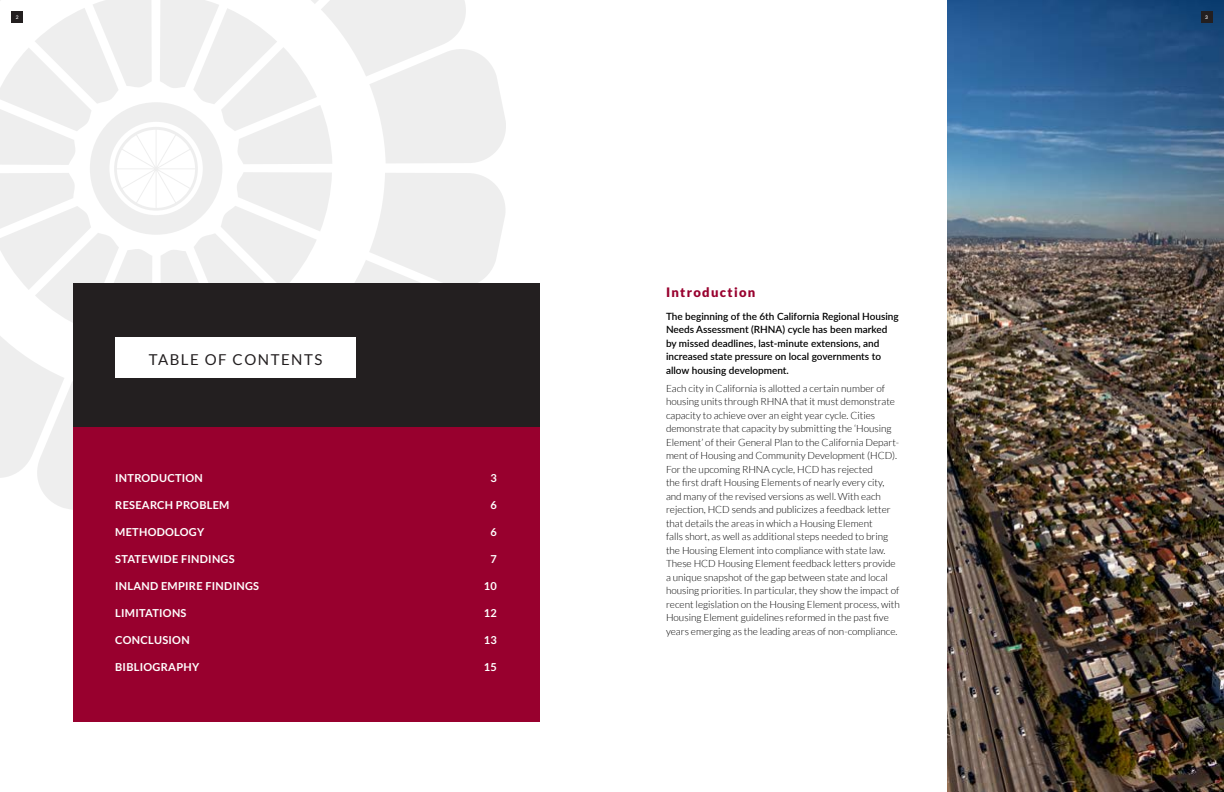
<style>
.page{position:relative;width:1224px;height:792px;background:#fff}
.page>*{position:absolute;margin:0;border:0;box-sizing:border-box;transform-origin:0 0}
.t1{font:15px "Lato";letter-spacing:.1em;color:#231f20}
.t2{font:900 13px "Lato";letter-spacing:.1em;color:#98002e}
.t3{font:700 11px "Lato";letter-spacing:.025em;color:#fff}
.t4{font:300 10px/13.5px "Lato";color:#000}
.t5{font:600 10px/13.5px "Lato";color:#000}
.t6{font:600 5px "Lato";color:#fff}
</style>
<div class="page">
<svg style="left:0;top:0;width:508px;height:510px"></svg>
<div style="left:73px;top:284px;width:466px;height:438px;background:#98002e"></div>
<div style="left:73px;top:284px;width:466px;height:144px;background:#231f20"></div>
<div style="left:115px;top:338px;width:241px;height:40px;background:#fff"></div>
<img style="left:948px;top:0;width:276px;height:792px">
<div style="left:12px;top:12px;width:11px;height:11px;background:#231f20"></div>
<div style="left:1201px;top:12px;width:11px;height:11px;background:#231f20"></div>
<p class="t6" style="left:16px;top:14px;width:4px">2</p>
<p class="t6" style="left:1205px;top:14px;width:4px">3</p>
<h1 class="t1" style="left:149px;top:351px;width:175px">TABLE OF CONTENTS</h1>
<p class="t3" style="left:115px;top:471px;width:89px">INTRODUCTION</p>
<p class="t3" style="left:490px;top:471px;width:8px">3</p>
<p class="t3" style="left:115px;top:498px;width:116px">RESEARCH PROBLEM</p>
<p class="t3" style="left:490px;top:498px;width:8px">6</p>
<p class="t3" style="left:115px;top:525px;width:91px">METHODOLOGY</p>
<p class="t3" style="left:490px;top:525px;width:8px">6</p>
<p class="t3" style="left:115px;top:552px;width:121px">STATEWIDE FINDINGS</p>
<p class="t3" style="left:490px;top:552px;width:8px">7</p>
<p class="t3" style="left:115px;top:579px;width:145px">INLAND EMPIRE FINDINGS</p>
<p class="t3" style="left:484px;top:579px;width:15px">10</p>
<p class="t3" style="left:115px;top:606px;width:73px">LIMITATIONS</p>
<p class="t3" style="left:484px;top:606px;width:15px">12</p>
<p class="t3" style="left:115px;top:633px;width:76px">CONCLUSION</p>
<p class="t3" style="left:484px;top:633px;width:15px">13</p>
<p class="t3" style="left:115px;top:660px;width:86px">BIBLIOGRAPHY</p>
<p class="t3" style="left:484px;top:660px;width:15px">15</p>
<h2 class="t2" style="left:666px;top:285px;width:91px">Introduction</h2>
<p class="t5" style="left:666px;top:309px;width:234px">The beginning of the 6th California Regional Housing Needs Assessment (RHNA) cycle has been marked by missed deadlines, last-minute extensions, and increased state pressure on local governments to allow housing development.</p>
<p class="t4" style="left:666px;top:381px;width:235px">Each city in California is allotted a certain number of housing units through RHNA that it must demonstrate capacity to achieve over an eight year cycle. Cities demonstrate that capacity by submitting the ‘Housing Element’ of their General Plan to the California Depart&shy;ment of Housing and Community Development (HCD).<br>For the upcoming RHNA cycle, HCD has rejected<br>the first draft Housing Elements of nearly every city, and many of the revised versions as well. With each rejection, HCD sends and publicizes a feedback letter that details the areas in which a Housing Element<br>falls short, as well as additional steps needed to bring the Housing Element into compliance with state law.<br>These HCD Housing Element feedback letters provide a unique snapshot of the gap between state and local housing priorities. In particular, they show the impact of recent legislation on the Housing Element process, with Housing Element guidelines reformed in the past five years emerging as the leading areas of non-compliance.</p>
</div>
